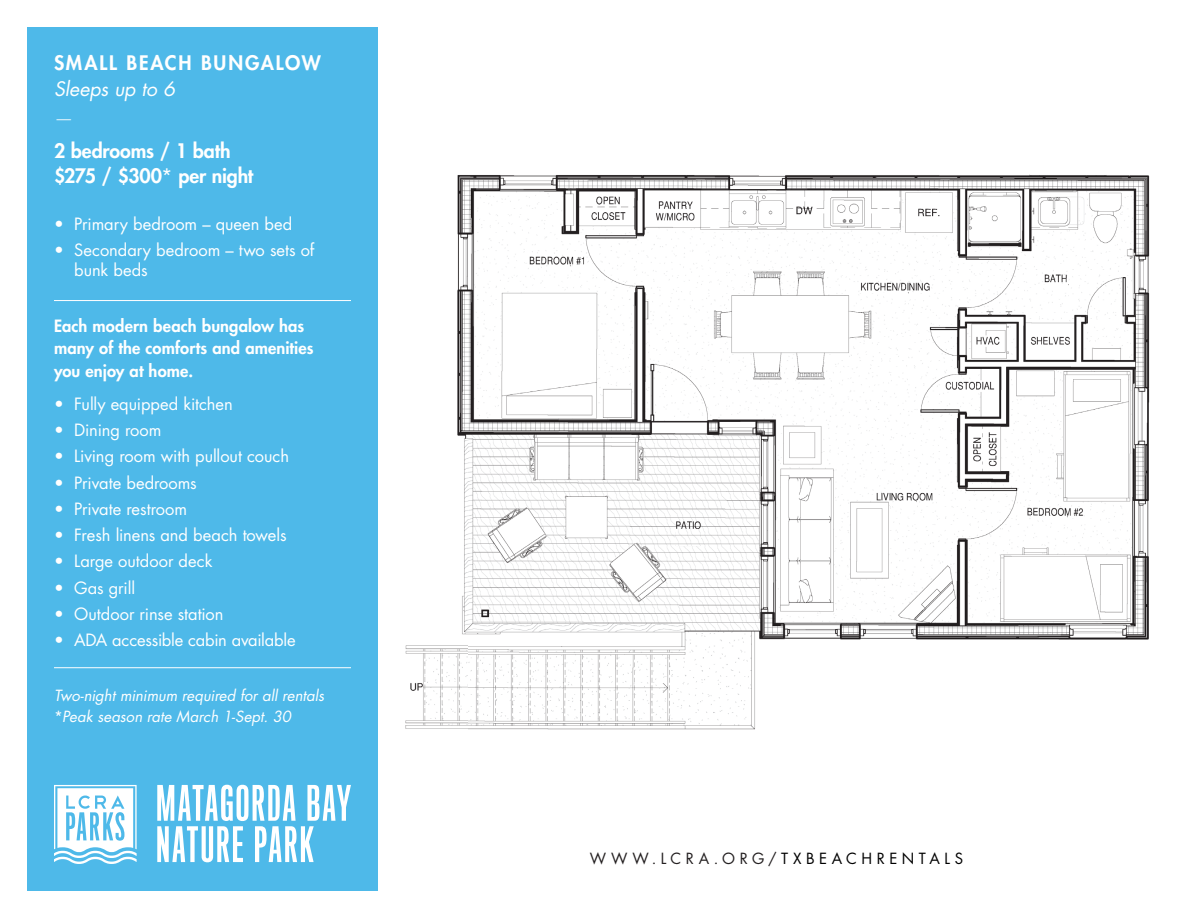
<style>
.page{position:relative;width:1188px;height:918px;background:#fff}
.page>*{position:absolute;margin:0;border:0;box-sizing:border-box;transform-origin:0 0}
.t1{font:800 19.5px "Futura Std";letter-spacing:.005em;color:#fff}
.t2{font:800 19.5px "Futura Std";letter-spacing:.095em;color:#fff}
.t3{font:italic 19.5px "Futura Std";letter-spacing:-.005em;color:#fff}
.t4{font:300 19.5px "Futura Std";color:#fff}
.t5{font:16.5px/19.5px "Futura Std";letter-spacing:-.005em;color:#fff}
.t6{font:800 16.5px "Futura Std";letter-spacing:.01em;color:#fff}
.t7{font:italic 15px "Futura Std";letter-spacing:-.005em;color:#fff}
.t8{font:15px "Futura Std";letter-spacing:.3em;color:#000001}
.s1{font-weight:400}
.s2{font-style:normal}
.s3{color:#231f20}
</style>
<div class="page">
<div style="left:27px;top:27px;width:351px;height:864px;background:#4eb9e9"></div>
<svg style="left:54px;top:785px;width:83px;height:79px"></svg>
<svg style="left:157px;top:785px;width:194px;height:77px"></svg>
<hr style="left:54px;top:300px;width:297px;height:1px;background:#fff">
<hr style="left:54px;top:667px;width:297px;height:1px;background:#fff">
<img style="left:457px;top:174px;width:693px;height:556px">
<img style="left:405px;top:638px;width:62px;height:92px">
<img style="left:545px;top:266px;width:26px;height:16px">
<img style="left:883px;top:292px;width:25px;height:16px">
<img style="left:1043px;top:284px;width:25px;height:16px">
<img style="left:1042px;top:516px;width:25px;height:16px">
<img style="left:892px;top:502px;width:25px;height:16px">
<img style="left:676px;top:530px;width:25px;height:16px">
<p class="t2" style="left:54px;top:51px;width:268px">SMALL BEACH BUNGALOW</p>
<p class="t3" style="left:54px;top:76px;width:123px">Sleeps up to 6</p>
<p class="t4" style="left:54px;top:107px;width:21px">—</p>
<p class="t1" style="left:54px;top:138px;width:178px">2 bedrooms / 1 bath</p>
<p class="t1" style="left:54px;top:164px;width:201px">$275 / $300<span class="s1">*</span> per night</p>
<p class="t5" style="left:54px;top:214px;width:240px">• Primary bedroom – queen bed</p>
<p class="t5" style="left:74px;top:240px;width:242px;text-indent:-20px">• Secondary bedroom – two sets of bunk beds</p>
<p class="t6" style="left:54px;top:315px;width:252px">Each modern beach bungalow has</p>
<p class="t6" style="left:54px;top:338px;width:261px">many of the comforts and amenities</p>
<p class="t6" style="left:54px;top:360px;width:141px">you enjoy at home.</p>
<p class="t5" style="left:54px;top:394px;width:180px">• Fully equipped kitchen</p>
<p class="t5" style="left:54px;top:420px;width:109px">• Dining room</p>
<p class="t5" style="left:54px;top:447px;width:237px">• Living room with pullout couch</p>
<p class="t5" style="left:54px;top:473px;width:144px">• Private bedrooms</p>
<p class="t5" style="left:54px;top:499px;width:135px">• Private restroom</p>
<p class="t5" style="left:54px;top:525px;width:234px">• Fresh linens and beach towels</p>
<p class="t5" style="left:54px;top:552px;width:160px">• Large outdoor deck</p>
<p class="t5" style="left:54px;top:578px;width:83px">• Gas grill</p>
<p class="t5" style="left:54px;top:604px;width:171px">• Outdoor rinse station</p>
<p class="t5" style="left:54px;top:630px;width:243px">• ADA accessible cabin available</p>
<p class="t7" style="left:54px;top:686px;width:272px">Two-night minimum required for all rentals</p>
<p class="t7" style="left:54px;top:707px;width:239px"><span class="s2">*</span>Peak season rate March 1-Sept. 30</p>
<p class="t8" style="left:590px;top:849px;width:375px"><span class="s3">WWW.LCRA.ORG/</span>TXBEACHRENTALS</p>
</div>
